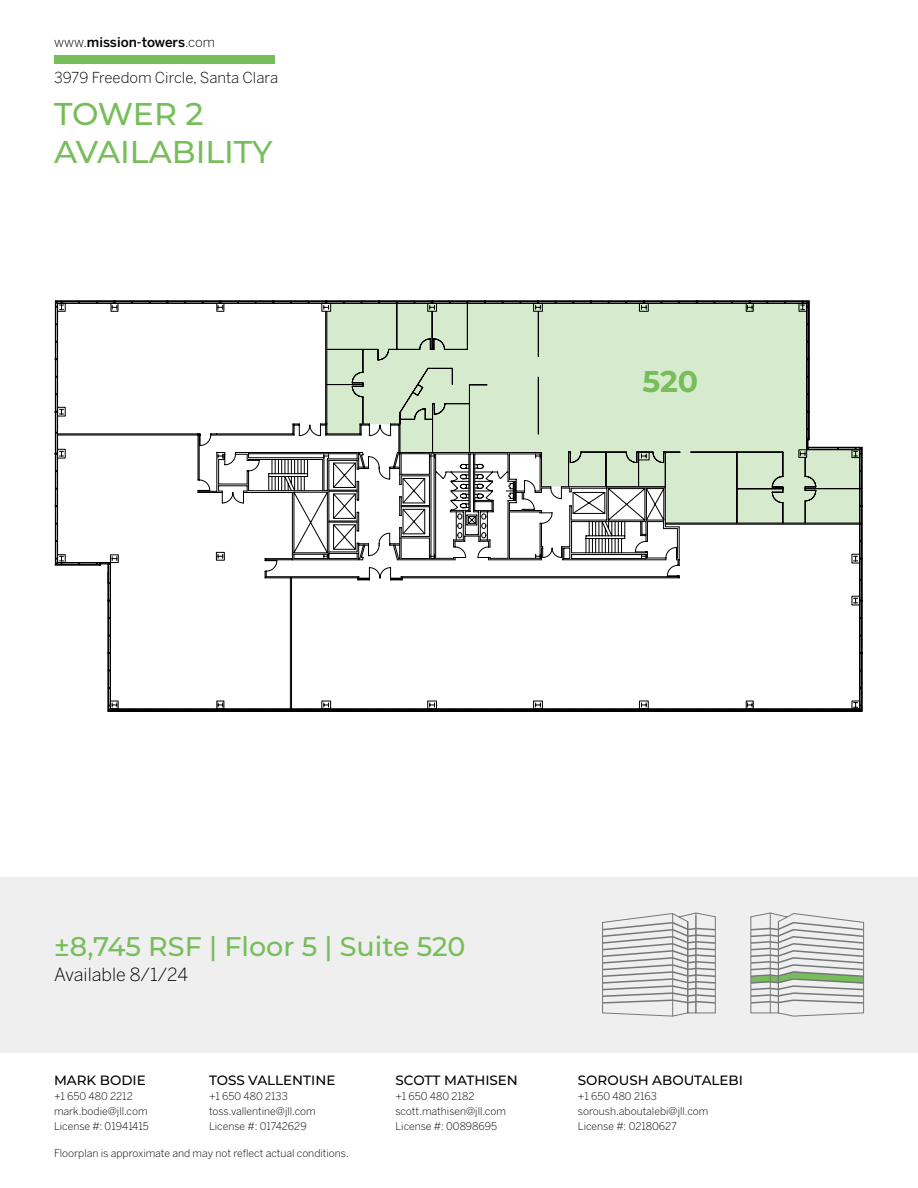
<style>
.page{position:relative;width:918px;height:1188px;background:#fff}
.page>*{position:absolute;margin:0;border:0;box-sizing:border-box;transform-origin:0 0}
.t1{font:500 31.5px/37.8px "Montserrat";color:#77bd5a}
.t2{font:700 30px "Montserrat";color:#77bd5a}
.t3{font:500 27px "Montserrat";color:#77bd5a}
.t4{font:300 18px "Benton Sans";color:#000}
.t5{font:300 15px "Benton Sans";color:#000}
.t6{font:500 13.5px "Montserrat";color:#000}
.t7{font:500 13.5px "Benton Sans";color:#000}
.t8{font:300 10.5px/15px "Benton Sans";color:#000}
.s1{font-weight:300}
</style>
<div class="page">
<div style="left:54px;top:55px;width:221px;height:8px;background:#77bd5a"></div>
<div style="left:0;top:877px;width:918px;height:175px;background:#efefef"></div>
<svg style="left:602px;top:912px;width:114px;height:105px"></svg>
<hr style="left:695px;top:913px;width:1px;height:100px;background:#757779">
<svg style="left:750px;top:912px;width:114px;height:105px"></svg>
<hr style="left:770px;top:913px;width:1px;height:100px;background:#757779">
<svg style="left:109px;top:709px;width:752px;height:2px"></svg>
<svg style="left:56px;top:302px;width:752px;height:6px"></svg>
<hr style="left:860px;top:449px;width:1px;height:260px;background:#000">
<hr style="left:861px;top:448px;width:1px;height:263px;background:#000">
<hr style="left:808px;top:447px;width:54px;height:1px;background:#000">
<hr style="left:862px;top:447px;width:1px;height:264px;background:#000">
<hr style="left:108px;top:711px;width:754px;height:1px;background:#000">
<hr style="left:108px;top:564px;width:1px;height:147px;background:#000">
<hr style="left:808px;top:301px;width:1px;height:138px;background:#000">
<hr style="left:55px;top:564px;width:45px;height:1px;background:#000">
<hr style="left:55px;top:565px;width:45px;height:1px;background:#000">
<hr style="left:55px;top:301px;width:1px;height:264px;background:#000">
<hr style="left:55px;top:301px;width:754px;height:1px;background:#000">
<hr style="left:809px;top:301px;width:1px;height:138px;background:#000">
<svg style="left:57px;top:303px;width:803px;height:407px"></svg>
<svg style="left:390px;top:580px;width:12px;height:1px"></svg>
<svg style="left:326px;top:303px;width:534px;height:277px"></svg>
<p class="t7" style="left:54px;top:34px;width:163px"><span class="s1">www.</span>mission-towers<span class="s1">.com</span></p>
<h3 class="t5" style="left:54px;top:69px;width:226px">3979 Freedom Circle, Santa Clara</h3>
<h1 class="t1" style="left:54px;top:94px;width:220px">TOWER 2<br>AVAILABILITY</h1>
<h2 class="t2" style="left:643px;top:359px;width:57px">520</h2>
<h3 class="t3" style="left:54px;top:928px;width:413px">±8,745 RSF | Floor 5 | Suite 520</h3>
<h3 class="t4" style="left:54px;top:964px;width:135px">Available 8/1/24</h3>
<p class="t6" style="left:54px;top:1071px;width:93px">MARK BODIE</p>
<p class="t8" style="left:54px;top:1088px;width:97px">+1 650 480 2212 mark.bodie@jll.com<br>License #: 01941415</p>
<p class="t6" style="left:209px;top:1071px;width:128px">TOSS VALLENTINE</p>
<p class="t8" style="left:209px;top:1088px;width:108px">+1 650 480 2133 toss.vallentine@jll.com<br>License #: 01742629</p>
<p class="t8" style="left:54px;top:1146px;width:296px">Floorplan is approximate and may not reflect actual conditions.</p>
<p class="t6" style="left:395px;top:1071px;width:124px">SCOTT MATHISEN</p>
<p class="t8" style="left:395px;top:1088px;width:112px">+1 650 480 2182 scott.mathisen@jll.com<br>License #: 00898695</p>
<p class="t6" style="left:578px;top:1071px;width:167px">SOROUSH ABOUTALEBI</p>
<p class="t8" style="left:578px;top:1088px;width:132px">+1 650 480 2163 soroush.aboutalebi@jll.com<br>License #: 02180627</p>
</div>
